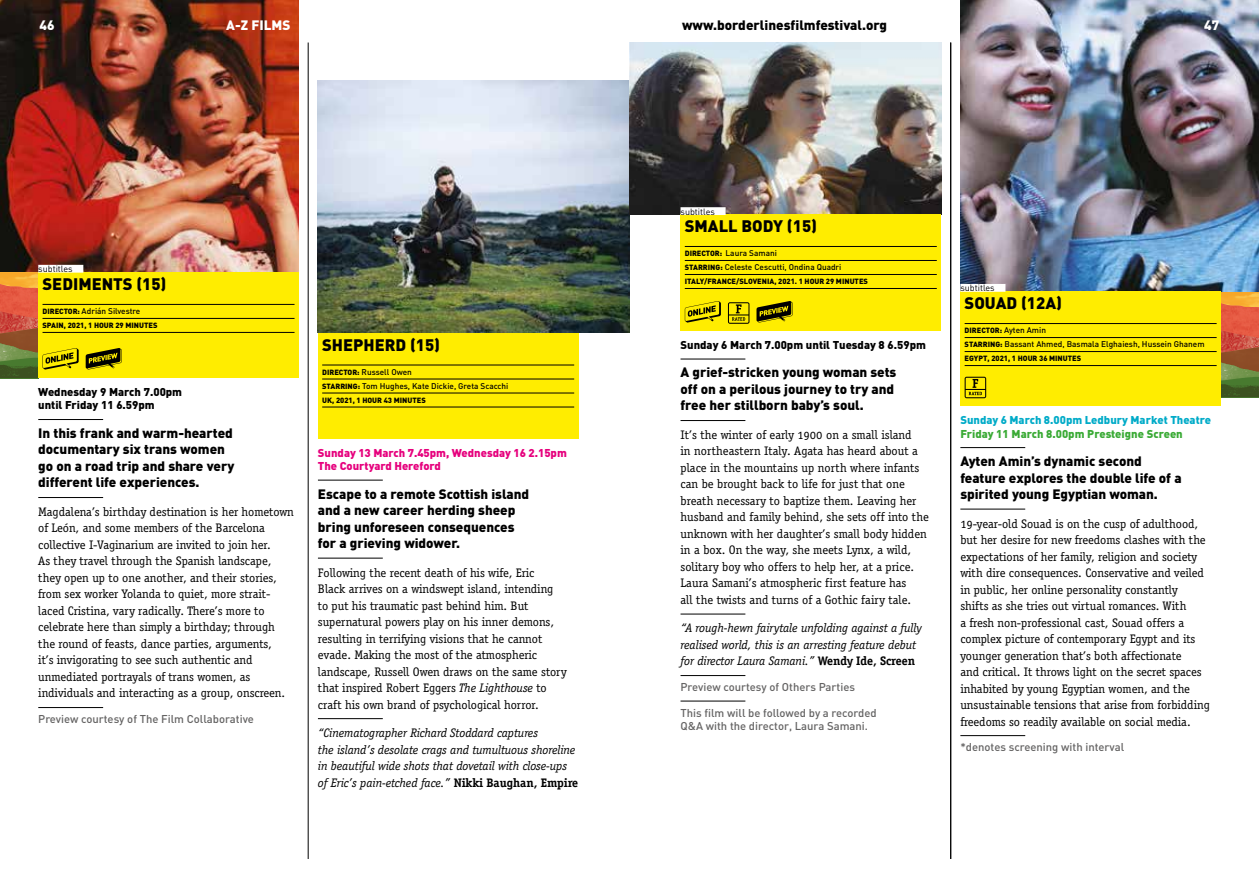
<style>
.page{position:relative;width:1259px;height:893px;background:#fff}
.page>*{position:absolute;margin:0;border:0;box-sizing:border-box;transform-origin:0 0}
.t1{font:900 16.5px "DIN";color:#000}
.t2{font:900 13.5px/16.5px "DIN";letter-spacing:-.005em;color:#000}
.t3{font:900 13.5px "DIN";color:#fff}
.t4{font:12.75px/16.5px "Correspondence Serif";letter-spacing:-.005em;color:#000}
.t5{font:italic 12.75px/16.5px "Correspondence Serif";letter-spacing:-.005em;color:#000}
.t6{font:500 11.25px/13.5px "DIN";color:#646363}
.t7{font:900 11.25px/13.5px "DIN";color:#000}
.t8{font:900 11.25px/13.5px "DIN";color:#e6007d}
.t9{font:900 11.25px "DIN";color:#00abc8}
.t10{font:900 11.25px "DIN";color:#3aaa35}
.t11{font:9px "DIN";color:#000}
.t12{font:500 8.25px/14px "DIN";color:#000}
.t13{font:900 7.5px "DIN";color:#000}
.s1{font-weight:900;font-size:7.5px}
.s2{font-style:italic}
.s3{font-weight:700;font-style:normal}
.s4{font-weight:500;font-size:8.25px}
</style>
<div class="page">
<img style="left:0;top:0;width:299px;height:272px">
<hr style="left:308px;top:43px;width:1px;height:816px;background:#000">
<svg style="left:1221px;top:291px;width:38px;height:86px;background:#c46b3e"></svg>
<img style="left:1221px;top:377px;width:38px;height:20px">
<hr style="left:38px;top:419px;width:65px;height:1px;background:#000">
<hr style="left:38px;top:497px;width:65px;height:1px;background:#000">
<hr style="left:38px;top:707px;width:65px;height:1px;background:#000">
<div style="left:38px;top:272px;width:261px;height:106px;background:#ffed00"></div>
<hr style="left:43px;top:304px;width:251px;height:1px;background:#000">
<hr style="left:43px;top:318px;width:251px;height:1px;background:#000">
<hr style="left:43px;top:332px;width:251px;height:1px;background:#000">
<div style="left:38px;top:265px;width:45px;height:8px;background:#fff"></div>
<svg style="left:0;top:272px;width:79px;height:106px"></svg>
<svg style="left:86px;top:348px;width:36px;height:21px"></svg>
<hr style="left:318px;top:480px;width:65px;height:1px;background:#000">
<hr style="left:318px;top:558px;width:65px;height:1px;background:#000">
<hr style="left:318px;top:718px;width:65px;height:1px;background:#000">
<img style="left:318px;top:81px;width:311px;height:252px">
<div style="left:318px;top:333px;width:260px;height:106px;background:#ffed00"></div>
<hr style="left:322px;top:365px;width:252px;height:1px;background:#000">
<hr style="left:322px;top:379px;width:252px;height:1px;background:#000">
<hr style="left:322px;top:393px;width:252px;height:1px;background:#000">
<hr style="left:322px;top:407px;width:252px;height:1px;background:#000">
<hr style="left:680px;top:359px;width:65px;height:1px;background:#000">
<hr style="left:680px;top:420px;width:65px;height:1px;background:#000">
<hr style="left:680px;top:614px;width:65px;height:1px;background:#000">
<hr style="left:680px;top:675px;width:65px;height:1px;background:#000">
<hr style="left:680px;top:701px;width:65px;height:1px;background:#000">
<img style="left:629px;top:43px;width:312px;height:172px">
<div style="left:680px;top:214px;width:261px;height:117px;background:#ffed00"></div>
<hr style="left:685px;top:246px;width:251px;height:1px;background:#000">
<hr style="left:685px;top:260px;width:251px;height:1px;background:#000">
<hr style="left:685px;top:274px;width:251px;height:1px;background:#000">
<hr style="left:685px;top:288px;width:251px;height:1px;background:#000">
<hr style="left:950px;top:43px;width:1px;height:816px;background:#000">
<hr style="left:960px;top:447px;width:65px;height:1px;background:#000">
<hr style="left:960px;top:509px;width:65px;height:1px;background:#000">
<hr style="left:960px;top:735px;width:65px;height:1px;background:#000">
<img style="left:960px;top:0;width:299px;height:291px">
<div style="left:960px;top:291px;width:261px;height:114px;background:#ffed00"></div>
<hr style="left:964px;top:323px;width:252px;height:1px;background:#000">
<hr style="left:964px;top:337px;width:252px;height:1px;background:#000">
<hr style="left:964px;top:351px;width:252px;height:1px;background:#000">
<hr style="left:964px;top:365px;width:252px;height:1px;background:#000">
<svg style="left:964px;top:377px;width:22px;height:21px"></svg>
<svg style="left:685px;top:301px;width:36px;height:22px"></svg>
<svg style="left:728px;top:302px;width:21px;height:22px"></svg>
<svg style="left:756px;top:301px;width:36px;height:22px"></svg>
<div style="left:960px;top:284px;width:45px;height:8px;background:#fff"></div>
<div style="left:680px;top:207px;width:45px;height:8px;background:#fff"></div>
<p class="t3" style="left:40px;top:16px;width:17px">46</p>
<p class="t3" style="left:226px;top:16px;width:66px">A-Z FILMS</p>
<p class="t2" style="left:682px;top:16px;width:207px">www.borderlinesfilmfestival.org</p>
<p class="t3" style="left:1204px;top:16px;width:17px">47</p>
<p class="t11" style="left:38px;top:263px;width:36px">subtitles</p>
<p class="t1" style="left:43px;top:273px;width:125px">SEDIMENTS (15)</p>
<p class="t12" style="left:43px;top:304px;width:99px"><span class="s1">DIRECTOR:</span> Adrián Silvestre</p>
<p class="t13" style="left:43px;top:320px;width:116px">SPAIN, 2021, 1 HOUR 29 MINUTES</p>
<p class="t7" style="left:38px;top:385px;width:145px">Wednesday 9 March 7.00pm until Friday 11 6.59pm</p>
<p class="t2" style="left:38px;top:424px;width:197px">In this frank and warm-hearted documentary six trans women go on a road trip and share very different life experiences.</p>
<p class="t4" style="left:38px;top:504px;width:257px">Magdalena’s birthday destination is her hometown of León, and some members of the Barcelona collective I-Vaginarium are invited to join her.<br>As they travel through the Spanish landscape, they open up to one another, and their stories, from sex worker Yolanda to quiet, more strait&shy;laced Cristina, vary radically. There’s more to celebrate here than simply a birthday; through the round of feasts, dance parties, arguments,<br>it’s invigorating to see such authentic and unmediated portrayals of trans women, as individuals and interacting as a group, onscreen.</p>
<p class="t6" style="left:38px;top:712px;width:217px">Preview courtesy of The Film Collaborative</p>
<p class="t1" style="left:322px;top:334px;width:119px">SHEPHERD (15)</p>
<p class="t12" style="left:322px;top:364px;width:188px"><span class="s1">DIRECTOR:</span> Russell Owen<br><span class="s1">STARRING:</span> Tom Hughes, Kate Dickie, Greta Scacchi</p>
<p class="t13" style="left:322px;top:395px;width:105px">UK, 2021, 1 HOUR 43 MINUTES</p>
<p class="t8" style="left:318px;top:445px;width:250px">Sunday 13 March 7.45pm, Wednesday 16 2.15pm<br>The Courtyard Hereford</p>
<p class="t2" style="left:318px;top:485px;width:213px">Escape to a remote Scottish island and a new career herding sheep bring unforeseen consequences for a grieving widower.</p>
<p class="t4" style="left:318px;top:564px;width:250px">Following the recent death of his wife, Eric<br>Black arrives on a windswept island, intending to put his traumatic past behind him. But supernatural powers play on his inner demons, resulting in terrifying visions that he cannot evade. Making the most of the atmospheric landscape, Russell Owen draws on the same story that inspired Robert Eggers <span class="s2">The Lighthouse</span> to craft his own brand of psychological horror.</p>
<p class="t5" style="left:318px;top:725px;width:262px">“Cinematographer Richard Stoddard captures<br>the island’s desolate crags and tumultuous shoreline in beautiful wide shots that dovetail with close-ups of Eric’s pain-etched face.” <span class="s3">Nikki Baughan, Empire</span></p>
<p class="t11" style="left:680px;top:206px;width:36px">subtitles</p>
<p class="t1" style="left:685px;top:215px;width:134px">SMALL BODY (15)</p>
<p class="t12" style="left:685px;top:246px;width:158px"><span class="s1">DIRECTOR:</span> Laura Samani<br><span class="s1">STARRING:</span> Celeste Cescutti, Ondina Quadri</p>
<p class="t13" style="left:685px;top:276px;width:185px">ITALY/FRANCE/SLOVENIA, 2021. 1 HOUR 29 MINUTES</p>
<p class="t7" style="left:680px;top:338px;width:247px">Sunday 6 March 7.00pm until Tuesday 8 6.59pm</p>
<p class="t2" style="left:680px;top:364px;width:217px">A grief-stricken young woman sets off on a perilous journey to try and free her stillborn baby’s soul.</p>
<p class="t4" style="left:680px;top:427px;width:250px">It’s the winter of early 1900 on a small island<br>in northeastern Italy. Agata has heard about a place in the mountains up north where infants can be brought back to life for just that one breath necessary to baptize them. Leaving her husband and family behind, she sets off into the unknown with her daughter’s small body hidden in a box. On the way, she meets Lynx, a wild, solitary boy who offers to help her, at a price.<br>Laura Samani’s atmospheric first feature has<br>all the twists and turns of a Gothic fairy tale.</p>
<p class="t5" style="left:680px;top:620px;width:243px">“A rough-hewn fairytale unfolding against a fully realised world, this is an arresting feature debut for director Laura Samani.” <span class="s3">Wendy Ide, Screen</span></p>
<p class="t6" style="left:680px;top:680px;width:176px">Preview courtesy of Others Parties</p>
<p class="t6" style="left:680px;top:705px;width:198px">This film will be followed by a recorded<br>Q&amp;A with the director, Laura Samani.</p>
<p class="t11" style="left:960px;top:282px;width:36px">subtitles</p>
<p class="t1" style="left:964px;top:292px;width:99px">SOUAD (12A)</p>
<p class="t13" style="left:964px;top:325px;width:83px">DIRECTOR: <span class="s4">Ayten Amin</span></p>
<p class="t12" style="left:964px;top:337px;width:241px"><span class="s1">STARRING:</span> Bassant Ahmed, Basmala Elghaiesh, Hussein Ghanem</p>
<p class="t13" style="left:964px;top:353px;width:118px">EGYPT, 2021, 1 HOUR 36 MINUTES</p>
<p class="t9" style="left:960px;top:412px;width:252px">Sunday 6 March 8.00pm Ledbury Market Theatre</p>
<p class="t10" style="left:960px;top:426px;width:224px">Friday 11 March 8.00pm Presteigne Screen</p>
<p class="t2" style="left:960px;top:452px;width:223px">Ayten Amin’s dynamic second feature explores the double life of a spirited young Egyptian woman.</p>
<p class="t4" style="left:960px;top:515px;width:251px">19-year-old Souad is on the cusp of adulthood, but her desire for new freedoms clashes with the expectations of her family, religion and society with dire consequences. Conservative and veiled in public, her online personality constantly<br>shifts as she tries out virtual romances. With<br>a fresh non-professional cast, Souad offers a complex picture of contemporary Egypt and its younger generation that’s both affectionate<br>and critical. It throws light on the secret spaces inhabited by young Egyptian women, and the unsustainable tensions that arise from forbidding freedoms so readily available on social media.</p>
<p class="t6" style="left:960px;top:740px;width:165px">*denotes screening with interval</p>
</div>
